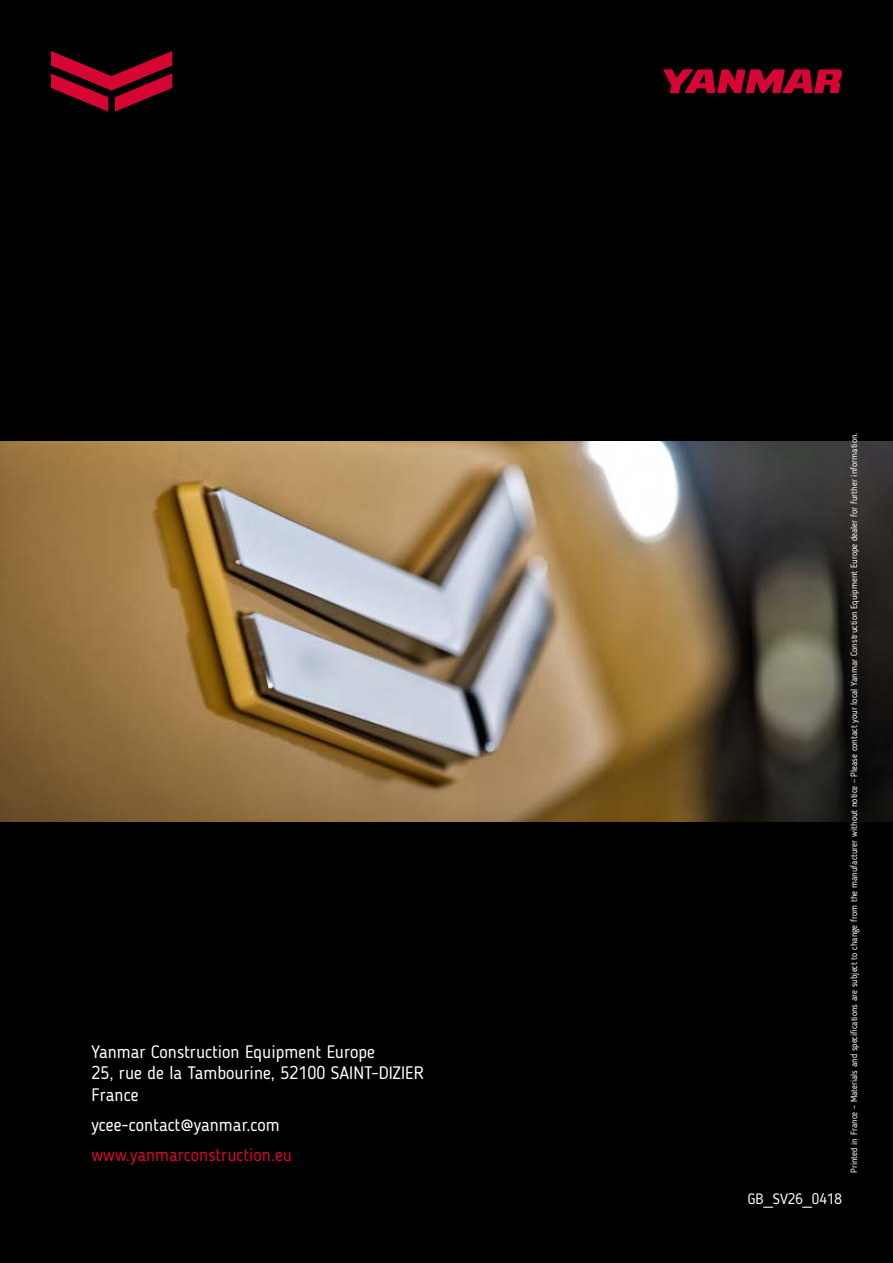
<style>
.page{position:relative;width:893px;height:1263px;background:#000}
.page>*{position:absolute;margin:0;border:0;box-sizing:border-box;transform-origin:0 0}
.t1{font:18px/21.6px "Blogger Sans";color:#fff}
.t2{font:18px "Blogger Sans";color:#d50634}
.t3{font:15px "Blogger Sans";color:#fff}
.t4{font:9px "Blogger Sans";color:#fff}
</style>
<div class="page">
<svg style="left:663px;top:69px;width:179px;height:24px"></svg>
<svg style="left:51px;top:51px;width:121px;height:61px"></svg>
<img style="left:0;top:442px;width:893px;height:379px">
<h1 class="t1" style="left:91px;top:1040px;width:334px">Yanmar Construction Equipment Europe<br>25, rue de la Tambourine, 52100 SAINT-DIZIER<br>France</h1>
<h1 class="t1" style="left:91px;top:1114px;width:190px">ycee-contact@yanmar.com</h1>
<h1 class="t2" style="left:91px;top:1144px;width:202px">www.yanmarconstruction.eu</h1>
<h2 class="t3" style="left:748px;top:1190px;width:96px">GB_SV26_0418</h2>
<p class="t4" style="left:849px;top:1173px;width:742px;rotate:-90deg">Printed in France – Materials and specifications are subject to change from the manufacturer without notice – Please contact your local Yanmar Construction Equipment Europe dealer for further information.</p>
</div>
